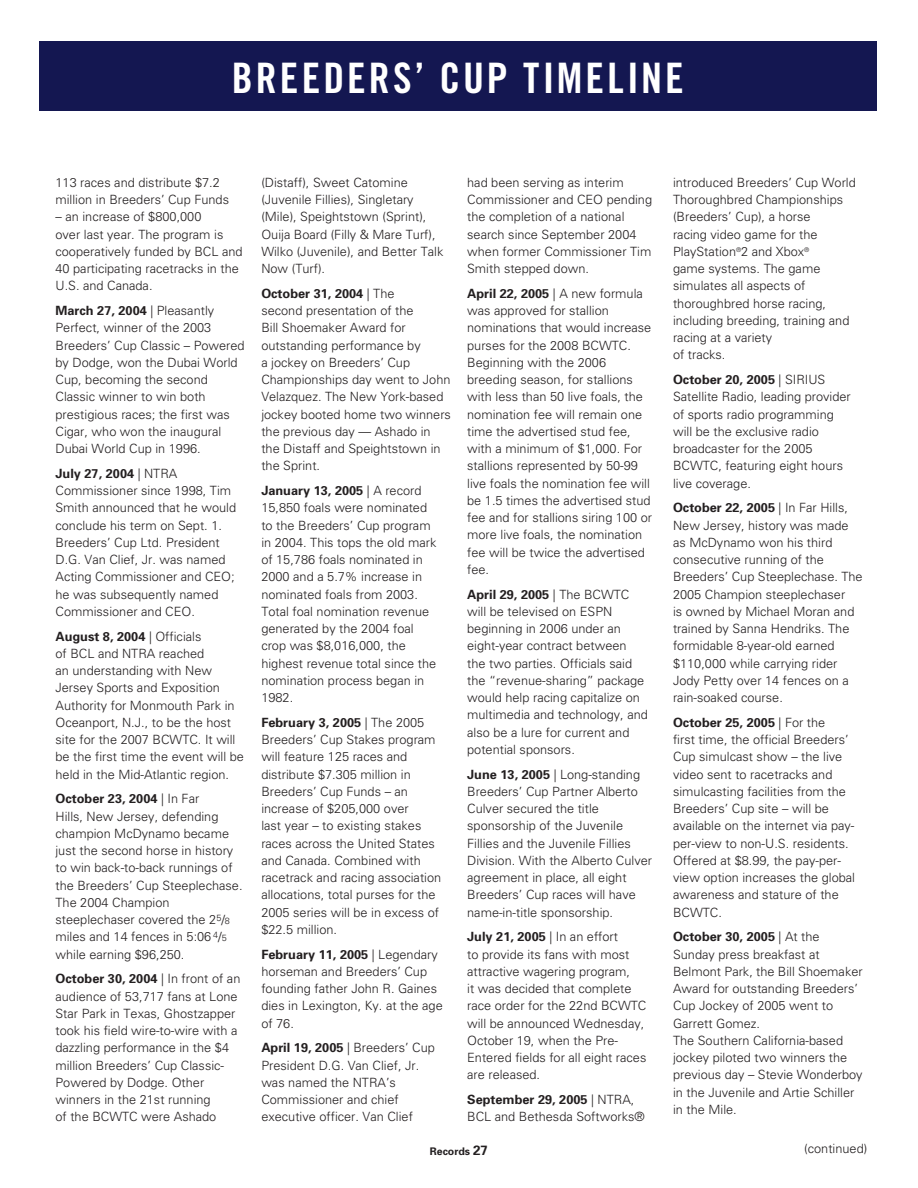
<style>
.page{position:relative;width:918px;height:1188px;background:#fff}
.page>*{position:absolute;margin:0;border:0;box-sizing:border-box;transform-origin:0 0}
.t1{font:42px "Trade Gothic Bold Cond Twenty";letter-spacing:.075em;color:#fff}
.Dates_Copy{font:300 12.75px/17.2px "Univers";color:#231f20}
.Chart_w_Rule{font:300 12.75px "Univers";color:#231f20}
.t2{font:700 10.5px "Univers";color:#231f20}
.s1{font-weight:700}
.s2{font-size:9px}
.s3{font-size:13.5px}
</style>
<div class="page">
<div style="left:39px;top:41px;width:837px;height:70px;background:#141751"></div>
<h1 class="t1" style="left:232px;top:53px;width:453px">BREEDERS’ CUP TIMELINE</h1>
<p class="Dates_Copy" style="left:56px;top:174px;width:175px">113 races and distribute $7.2 million in Breeders’ Cup Funds</p>
<p class="Dates_Copy" style="left:56px;top:208px;width:189px">– an increase of $800,000<br>over last year. The program is cooperatively funded by BCL and<br>40 participating racetracks in the<br>U.S. and Canada.</p>
<p class="Dates_Copy" style="left:56px;top:302px;width:191px"><span class="s1">March 27, 2004</span> | Pleasantly<br>Perfect, winner of the 2003<br>Breeders’ Cup Classic – Powered by Dodge, won the Dubai World<br>Cup, becoming the second<br>Classic winner to win both prestigious races; the first was<br>Cigar, who won the inaugural<br>Dubai World Cup in 1996.</p>
<p class="Dates_Copy" style="left:56px;top:465px;width:182px"><span class="s1">July 27, 2004</span> | NTRA<br>Commissioner since 1998, Tim<br>Smith announced that he would conclude his term on Sept. 1.<br>Breeders’ Cup Ltd. President<br>D.G. Van Clief, Jr. was named<br>Acting Commissioner and CEO; he was subsequently named<br>Commissioner and CEO.</p>
<p class="Dates_Copy" style="left:56px;top:628px;width:190px"><span class="s1">August 8, 2004</span> | Officials<br>of BCL and NTRA reached<br>an understanding with New<br>Jersey Sports and Exposition<br>Authority for Monmouth Park in<br>Oceanport, N.J., to be the host site for the 2007 BCWTC. It will be the first time the event will be held in the Mid-Atlantic region.</p>
<p class="Dates_Copy" style="left:56px;top:790px;width:189px"><span class="s1">October 23, 2004</span> | In Far<br>Hills, New Jersey, defending champion McDynamo became just the second horse in history to win back-to-back runnings of the Breeders’ Cup Steeplechase.<br>The 2004 Champion steeplechaser covered the 2<sup>5</sup>/<span class="s2">8 </span>miles and 14 fences in 5:06 <sup>4</sup>/<span class="s2">5 </span>while earning $96,250.</p>
<p class="Dates_Copy" style="left:56px;top:970px;width:186px"><span class="s1">October 30, 2004</span> | In front of an audience of 53,717 fans at Lone<br>Star Park in Texas, Ghostzapper took his field wire-to-wire with a dazzling performance in the $4 million Breeders’ Cup Classic-<br>Powered by Dodge. Other winners in the 21st running<br>of the BCWTC were Ashado</p>
<p class="Dates_Copy" style="left:261px;top:174px;width:184px">(Distaff), Sweet Catomine (Juvenile Fillies), Singletary (Mile), Speightstown (Sprint),<br>Ouija Board (Filly &amp; Mare Turf),<br>Wilko (Juvenile), and Better Talk<br>Now (Turf).</p>
<p class="Dates_Copy" style="left:261px;top:285px;width:191px"><span class="s1">October 31, 2004</span> | The<br>second presentation of the<br>Bill Shoemaker Award for outstanding performance by<br>a jockey on Breeders’ Cup<br>Championships day went to John<br>Velazquez. The New York-based jockey booted home two winners the previous day — Ashado in the Distaff and Speightstown in the Sprint.</p>
<p class="Dates_Copy" style="left:261px;top:482px;width:177px"><span class="s1">January 13, 2005</span> | A record<br>15,850 foals were nominated to the Breeders’ Cup program in 2004. This tops the old mark of 15,786 foals nominated in<br>2000 and a 5.7% increase in nominated foals from 2003.<br>Total foal nomination revenue generated by the 2004 foal crop was $8,016,000, the highest revenue total since the nomination process began in<br>1982.</p>
<p class="Dates_Copy" style="left:261px;top:714px;width:181px"><span class="s1">February 3, 2005</span> | The 2005<br>Breeders’ Cup Stakes program will feature 125 races and distribute $7.305 million in<br>Breeders’ Cup Funds – an increase of $205,000 over<br>last year – to existing stakes races across the United States and Canada. Combined with racetrack and racing association allocations, total purses for the<br>2005 series will be in excess of $22.5 million.</p>
<p class="Dates_Copy" style="left:261px;top:946px;width:183px"><span class="s1">February 11, 2005</span> | Legendary horseman and Breeders’ Cup founding father John R. Gaines dies in Lexington, Ky. at the age of 76.</p>
<p class="Dates_Copy" style="left:261px;top:1039px;width:175px"><span class="s1">April 19, 2005</span> | Breeders’ Cup<br>President D.G. Van Clief, Jr. was named the NTRA’s<br>Commissioner and chief executive officer. Van Clief</p>
<p class="Dates_Copy" style="left:467px;top:174px;width:186px">had been serving as interim<br>Commissioner and CEO pending the completion of a national search since September 2004 when former Commissioner Tim<br>Smith stepped down.</p>
<p class="Dates_Copy" style="left:467px;top:285px;width:186px"><span class="s1">April 22, 2005</span> | A new formula was approved for stallion nominations that would increase purses for the 2008 BCWTC.<br>Beginning with the 2006 breeding season, for stallions with less than 50 live foals, the nomination fee will remain one time the advertised stud fee, with a minimum of $1,000. For stallions represented by 50-99 live foals the nomination fee will be 1.5 times the advertised stud fee and for stallions siring 100 or more live foals, the nomination fee will be twice the advertised fee.</p>
<p class="Dates_Copy" style="left:467px;top:586px;width:182px"><span class="s1">April 29, 2005</span> | The BCWTC will be televised on ESPN beginning in 2006 under an eight-year contract between the two parties. Officials said the “revenue-sharing” package would help racing capitalize on multimedia and technology, and also be a lure for current and potential sponsors.</p>
<p class="Dates_Copy" style="left:467px;top:766px;width:186px"><span class="s1">June 13, 2005</span> | Long-standing<br>Breeders’ Cup Partner Alberto<br>Culver secured the title sponsorship of the Juvenile<br>Fillies and the Juvenile Fillies<br>Division. With the Alberto Culver agreement in place, all eight<br>Breeders’ Cup races will have name-in-title sponsorship.</p>
<p class="Dates_Copy" style="left:467px;top:928px;width:181px"><span class="s1">July 21, 2005</span> | In an effort<br>to provide its fans with most attractive wagering program,<br>it was decided that complete race order for the 22nd BCWTC will be announced Wednesday,<br>October 19, when the Pre-<br>Entered fields for all eight races are released.</p>
<p class="Dates_Copy" style="left:467px;top:1091px;width:179px"><span class="s1">September 29, 2005</span> | NTRA,<br>BCL and Bethesda Softworks®</p>
<p class="t2" style="left:430px;top:1145px;width:60px">Records <span class="s3">27</span></p>
<p class="Dates_Copy" style="left:673px;top:174px;width:184px">introduced Breeders’ Cup World<br>Thoroughbred Championships (Breeders’ Cup), a horse<br>racing video game for the<br>PlayStation<sup>®</sup>2 and Xbox<sup>®<br></sup>game systems. The game simulates all aspects of thoroughbred horse racing, including breeding, training and racing at a variety<br>of tracks.</p>
<p class="Dates_Copy" style="left:673px;top:371px;width:179px"><span class="s1">October 20, 2005</span> | SIRIUS<br>Satellite Radio, leading provider of sports radio programming will be the exclusive radio broadcaster for the 2005<br>BCWTC, featuring eight hours live coverage.</p>
<p class="Dates_Copy" style="left:673px;top:499px;width:191px"><span class="s1">October 22, 2005</span> | In Far Hills,<br>New Jersey, history was made as McDynamo won his third consecutive running of the<br>Breeders’ Cup Steeplechase. The<br>2005 Champion steeplechaser<br>is owned by Michael Moran and trained by Sanna Hendriks. The formidable 8-year-old earned $110,000 while carrying rider<br>Jody Petty over 14 fences on a rain-soaked course.</p>
<p class="Dates_Copy" style="left:673px;top:714px;width:184px"><span class="s1">October 25, 2005</span> | For the<br>first time, the official Breeders’<br>Cup simulcast show – the live video sent to racetracks and simulcasting facilities from the<br>Breeders’ Cup site – will be available on the internet via pay&shy;per-view to non-U.S. residents.<br>Offered at $8.99, the pay-per&shy;view option increases the global awareness and stature of the<br>BCWTC.</p>
<p class="Dates_Copy" style="left:673px;top:928px;width:191px"><span class="s1">October 30, 2005</span> | At the<br>Sunday press breakfast at<br>Belmont Park, the Bill Shoemaker<br>Award for outstanding Breeders’<br>Cup Jockey of 2005 went to<br>Garrett Gomez.<br>The Southern California-based jockey piloted two winners the previous day – Stevie Wonderboy in the Juvenile and Artie Schiller in the Mile.</p>
<p class="Chart_w_Rule" style="left:804px;top:1141px;width:65px">(continued)</p>
</div>
